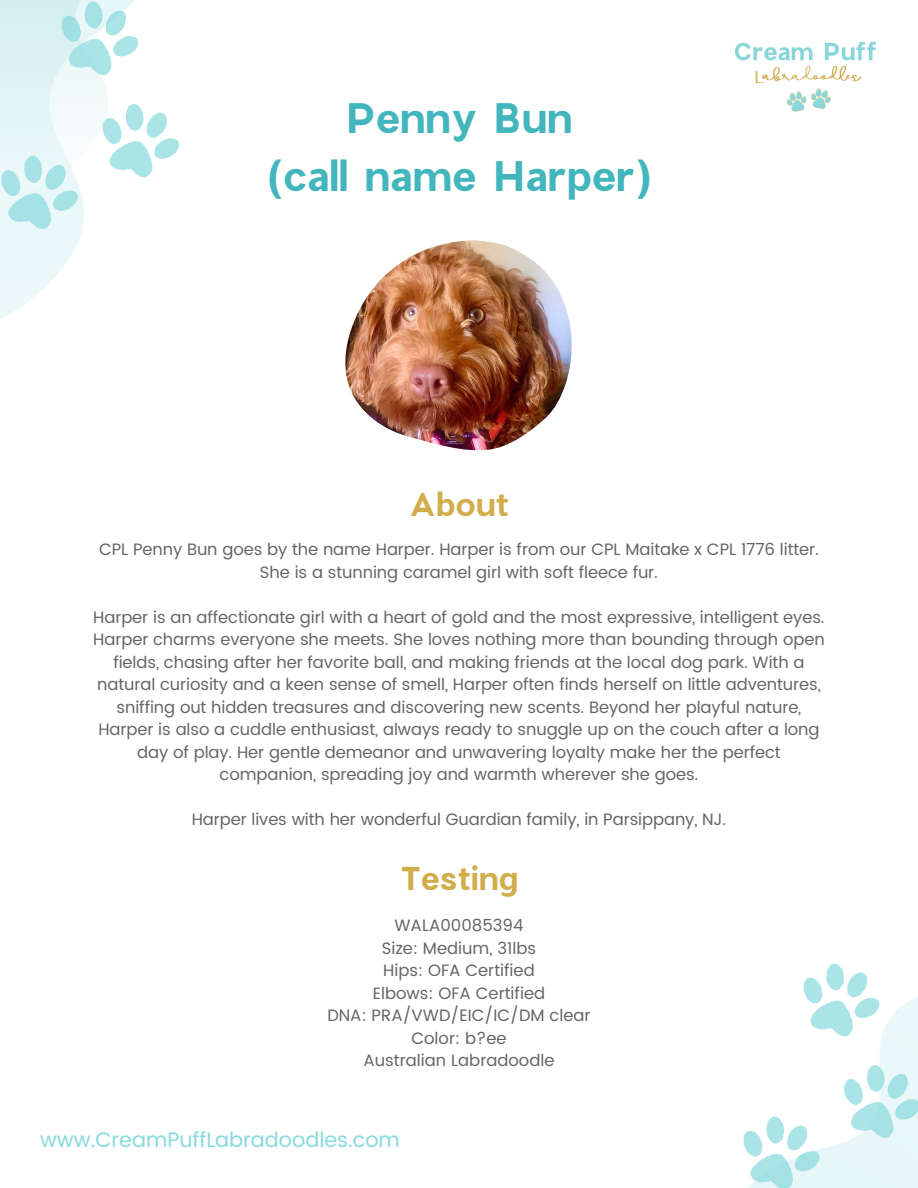
<style>
.page{position:relative;width:918px;height:1188px;background:#fff}
.page>*{position:absolute;margin:0;border:0;box-sizing:border-box;transform-origin:0 0}
.t1{font:700 41.85px/58.5px "Charlevoix Pro";color:#43b6bd;text-align:center}
.t2{font:700 32.4px "Charlevoix Pro";color:#d2ad4b}
.t3{font:20.85px "Poppins";color:#88d9de}
.t4{font:16.5px/22.5px "Poppins";letter-spacing:-.005em;color:#666565;text-align:center}
</style>
<div class="page">
<svg style="left:0;top:229px;width:82px;height:90px;fill:#ecf8f9"></svg>
<svg style="left:0;top:0;width:179px;height:229px"></svg>
<svg style="left:820px;top:963px;width:98px;height:225px;fill:#ebf8f9"></svg>
<svg style="left:844px;top:1065px;width:74px;height:73px"></svg>
<svg style="left:743px;top:1116px;width:77px;height:72px"></svg>
<svg style="left:803px;top:964px;width:77px;height:72px"></svg>
<img style="left:734px;top:41px;width:142px;height:71px">
<img style="left:345px;top:240px;width:227px;height:210px">
<p class="t1" style="left:267px;top:87px;width:385px">Penny Bun<br>(call name Harper)</p>
<p class="t2" style="left:409px;top:484px;width:101px">About</p>
<p class="t4" style="left:99px;top:538px;width:721px">CPL Penny Bun goes by the name Harper. Harper is from our CPL Maitake x CPL 1776 litter.<br>She is a stunning caramel girl with soft fleece fur.</p>
<h1 class="t4" style="left:93px;top:606px;width:733px">Harper is an affectionate girl with a heart of gold and the most expressive, intelligent eyes.<br>Harper charms everyone she meets. She loves nothing more than bounding through open fields, chasing after her favorite ball, and making friends at the local dog park. With a natural curiosity and a keen sense of smell, Harper often finds herself on little adventures, sniffing out hidden treasures and discovering new scents. Beyond her playful nature, Harper is also a cuddle enthusiast, always ready to snuggle up on the couch after a long day of play. Her gentle demeanor and unwavering loyalty make her the perfect companion, spreading joy and warmth wherever she goes.</h1>
<p class="t4" style="left:192px;top:808px;width:536px">Harper lives with her wonderful Guardian family, in Parsippany, NJ.</p>
<p class="t2" style="left:400px;top:858px;width:119px">Testing</p>
<h2 class="t4" style="left:394px;top:914px;width:131px">WALA00085394</h2>
<p class="t4" style="left:382px;top:937px;width:156px">Size: Medium, 31lbs</p>
<p class="t4" style="left:383px;top:959px;width:153px">Hips: OFA Certified</p>
<p class="t4" style="left:373px;top:982px;width:174px">Elbows: OFA Certified</p>
<h2 class="t4" style="left:327px;top:1004px;width:265px">DNA: PRA/VWD/EIC/IC/DM clear</h2>
<p class="t4" style="left:411px;top:1027px;width:97px">Color: b?ee</p>
<p class="t4" style="left:364px;top:1049px;width:192px">Australian Labradoodle</p>
<p class="t3" style="left:40px;top:1128px;width:361px">www.CreamPuffLabradoodles.com</p>
</div>
